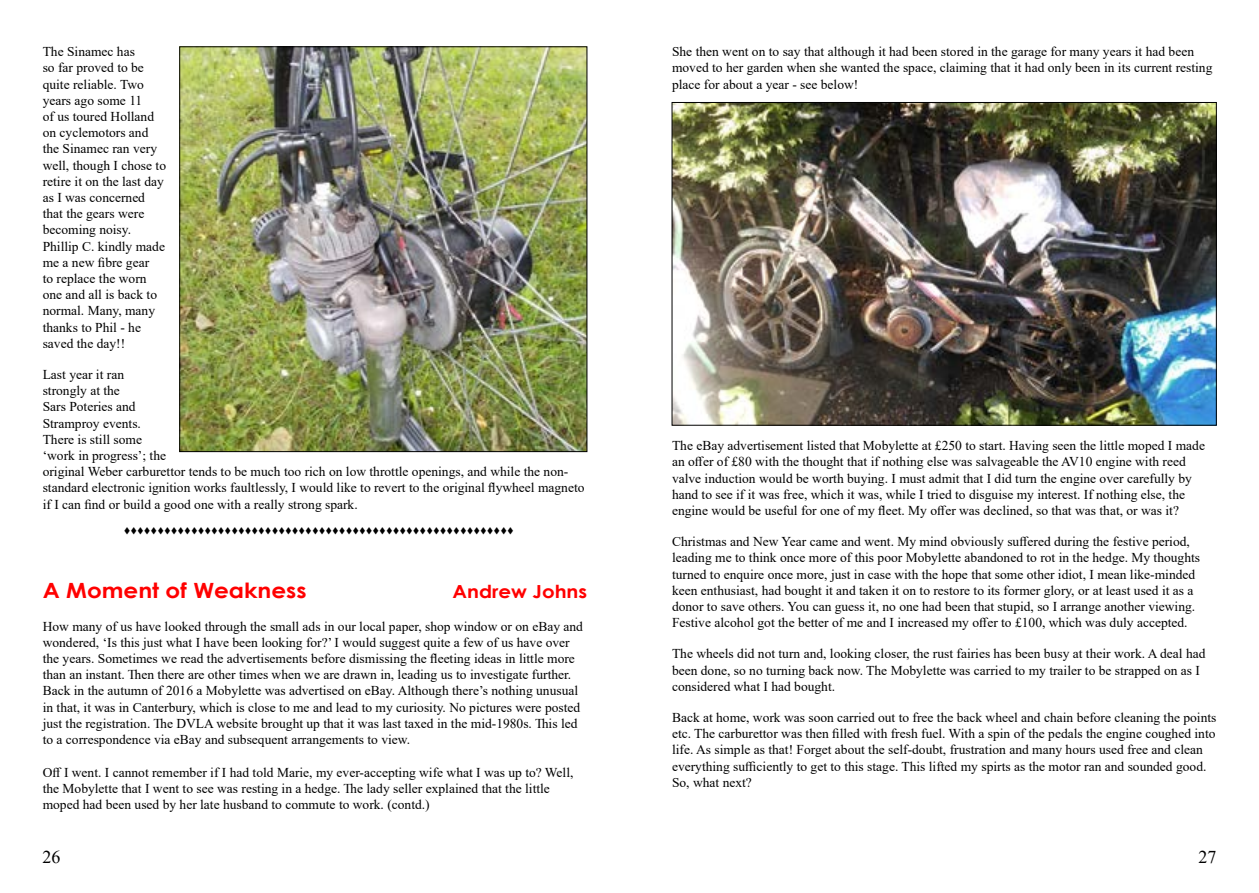
<style>
.page{position:relative;width:1259px;height:893px;background:#fff}
.page>*{position:absolute;margin:0;border:0;box-sizing:border-box;transform-origin:0 0}
.t1{font:700 21px "Century Gothic";color:#f00;scale:1.1 1}
.t2{font:700 18px "Century Gothic";color:#f00;scale:1.1 1}
.t3{font:18px "Times New Roman";color:#000}
.t4{font:13.5px/16.2px "Times New Roman";color:#000}
.t5{font:9px "Wingdings";color:#000}
</style>
<div class="page">
<img style="left:181px;top:49px;width:404px;height:401px">
<img style="left:674px;top:104px;width:540px;height:319px">
<p class="t4" style="left:43px;top:43px;width:125px">The Sinamec has<br>so far proved to be quite reliable. Two years ago some 11<br>of us toured Holland on cyclemotors and the Sinamec ran very well, though I chose to retire it on the last day as I was concerned that the gears were becoming noisy.<br>Phillip C. kindly made me a new fibre gear<br>to replace the worn one and all is back to normal. Many, many thanks to Phil - he saved the day!!</p>
<p class="t4" style="left:43px;top:366px;width:543px">Last year it ran<br>strongly at the<br>Sars Poteries and<br>Stramproy events.<br>There is still some<br>‘work in progress’; the<br>original Weber carburettor tends to be much too rich on low throttle openings, and while the non&shy;standard electronic ignition works faultlessly, I would like to revert to the original flywheel magneto if I can find or build a good one with a really strong spark.</p>
<p class="t5" style="left:124px;top:526px;width:391px">▼▼▼▼▼▼▼▼▼▼▼▼▼▼▼▼▼▼▼▼▼▼▼▼▼▼▼▼▼▼▼▼▼▼▼▼▼▼▼▼▼▼▼▼▼▼▼▼▼▼▼▼▼▼▼▼▼▼</p>
<h1 class="t1" style="left:43px;top:575px;width:241px">A Moment of Weakness</h1>
<h2 class="t2" style="left:452px;top:578px;width:124px">Andrew Johns</h2>
<p class="t4" style="left:43px;top:618px;width:542px">How many of us have looked through the small ads in our local paper, shop window or on eBay and wondered, ‘Is this just what I have been looking for?’ I would suggest quite a few of us have over the years. Sometimes we read the advertisements before dismissing the fleeting ideas in little more than an instant. Then there are other times when we are drawn in, leading us to investigate further.<br>Back in the autumn of 2016 a Mobylette was advertised on eBay. Although there’s nothing unusual in that, it was in Canterbury, which is close to me and lead to my curiosity. No pictures were posted just the registration. The DVLA website brought up that it was last taxed in the mid-1980s. This led to a correspondence via eBay and subsequent arrangements to view.</p>
<p class="t4" style="left:43px;top:763px;width:532px">Off I went. I cannot remember if I had told Marie, my ever-accepting wife what I was up to? Well, the Mobylette that I went to see was resting in a hedge. The lady seller explained that the little moped had been used by her late husband to commute to work. (contd.)</p>
<p class="t4" style="left:672px;top:43px;width:542px">She then went on to say that although it had been stored in the garage for many years it had been moved to her garden when she wanted the space, claiming that it had only been in its current resting place for about a year - see below!</p>
<p class="t4" style="left:672px;top:437px;width:534px">The eBay advertisement listed that Mobylette at £250 to start. Having seen the little moped I made an offer of £80 with the thought that if nothing else was salvageable the AV10 engine with reed valve induction would be worth buying. I must admit that I did turn the engine over carefully by hand to see if it was free, which it was, while I tried to disguise my interest. If nothing else, the engine would be useful for one of my fleet. My offer was declined, so that was that, or was it?</p>
<p class="t4" style="left:672px;top:533px;width:529px">Christmas and New Year came and went. My mind obviously suffered during the festive period, leading me to think once more of this poor Mobylette abandoned to rot in the hedge. My thoughts turned to enquire once more, just in case with the hope that some other idiot, I mean like-minded keen enthusiast, had bought it and taken it on to restore to its former glory, or at least used it as a donor to save others. You can guess it, no one had been that stupid, so I arrange another viewing.<br>Festive alcohol got the better of me and I increased my offer to £100, which was duly accepted.</p>
<p class="t4" style="left:672px;top:645px;width:535px">The wheels did not turn and, looking closer, the rust fairies has been busy at their work. A deal had been done, so no turning back now. The Mobylette was carried to my trailer to be strapped on as I considered what I had bought.</p>
<p class="t4" style="left:672px;top:709px;width:546px">Back at home, work was soon carried out to free the back wheel and chain before cleaning the points etc. The carburettor was then filled with fresh fuel. With a spin of the pedals the engine coughed into life. As simple as that! Forget about the self-doubt, frustration and many hours used free and clean everything sufficiently to get to this stage. This lifted my spirts as the motor ran and sounded good.<br>So, what next?</p>
<h2 class="t3" style="left:43px;top:844px;width:19px">26</h2>
<h2 class="t3" style="left:1198px;top:844px;width:19px">27</h2>
</div>
